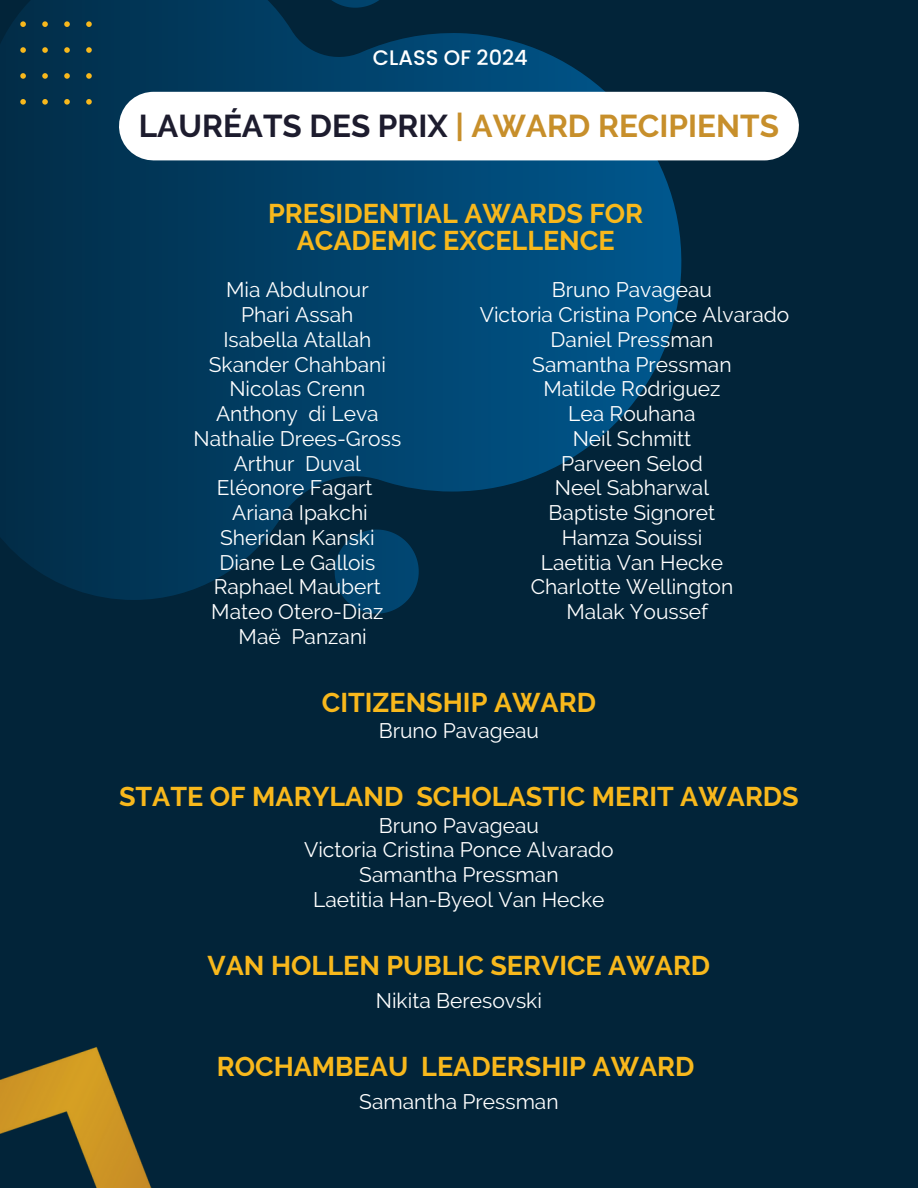
<style>
.page{position:relative;width:918px;height:1188px;background:#022439}
.page>*{position:absolute;margin:0;border:0;box-sizing:border-box;transform-origin:0 0}
.t1{font:700 31.5px "Raleway";color:#c78f2b}
.t2{font:700 27px/27px "Raleway";color:#f8b81c;text-align:center}
.t3{font:21px "Raleway";color:#fff}
.t4{font:500 21px "Poppins";color:#fff}
.s1{color:#1d1c2e}
</style>
<div class="page">
<svg style="left:0;top:0;width:683px;height:600px"></svg>
<svg style="left:335px;top:530px;width:84px;height:84px"></svg>
<svg style="left:314px;top:0;width:83px;height:8px"></svg>
<div style="left:153px;top:92px;width:612px;height:68px;background:#fff"></div>
<svg style="left:20px;top:21px;width:72px;height:84px;background:#113849"></svg>
<img style="left:0;top:1047px;width:152px;height:141px">
<p class="t4" style="left:373px;top:43px;width:156px">CLASS OF 2024</p>
<p class="t1" style="left:139px;top:107px;width:642px"><span class="s1">LAURÉATS DES PRIX</span> | AWARD RECIPIENTS</p>
<h3 class="t2" style="left:268px;top:200px;width:377px">PRESIDENTIAL AWARDS FOR<br>ACADEMIC EXCELLENCE</h3>
<h1 class="t3" style="left:226px;top:278px;width:144px">Mia Abdulnour</h1>
<h2 class="t3" style="left:241px;top:302px;width:114px">Phari Assah</h2>
<p class="t3" style="left:223px;top:327px;width:150px">Isabella Atallah</p>
<p class="t3" style="left:209px;top:352px;width:179px">Skander Chahbani</p>
<p class="t3" style="left:229px;top:377px;width:138px">Nicolas Crenn</p>
<p class="t3" style="left:216px;top:401px;width:164px">Anthony di Leva</p>
<p class="t3" style="left:194px;top:426px;width:209px">Nathalie Drees-Gross</p>
<p class="t3" style="left:234px;top:451px;width:129px">Arthur Duval</p>
<p class="t3" style="left:217px;top:476px;width:157px">Eléonore Fagart</p>
<p class="t3" style="left:232px;top:500px;width:137px">Ariana Ipakchi</p>
<p class="t3" style="left:220px;top:525px;width:156px">Sheridan Kanski</p>
<p class="t3" style="left:219px;top:550px;width:158px">Diane Le Gallois</p>
<p class="t3" style="left:214px;top:575px;width:169px">Raphael Maubert</p>
<p class="t3" style="left:211px;top:599px;width:174px">Mateo Otero-Diaz</p>
<p class="t3" style="left:239px;top:624px;width:130px">Maë Panzani</p>
<p class="t3" style="left:552px;top:278px;width:162px">Bruno Pavageau</p>
<p class="t3" style="left:480px;top:302px;width:311px">Victoria Cristina Ponce Alvarado</p>
<p class="t3" style="left:551px;top:327px;width:164px">Daniel Pressman</p>
<p class="t3" style="left:532px;top:352px;width:201px">Samantha Pressman</p>
<p class="t3" style="left:543px;top:377px;width:179px">Matilde Rodriguez</p>
<h2 class="t3" style="left:568px;top:401px;width:129px">Lea Rouhana</h2>
<p class="t3" style="left:573px;top:426px;width:120px">Neil Schmitt</p>
<h2 class="t3" style="left:561px;top:451px;width:143px">Parveen Selod</h2>
<p class="t3" style="left:555px;top:476px;width:156px">Neel Sabharwal</p>
<p class="t3" style="left:549px;top:500px;width:168px">Baptiste Signoret</p>
<p class="t3" style="left:562px;top:525px;width:142px">Hamza Souissi</p>
<p class="t3" style="left:541px;top:550px;width:184px">Laetitia Van Hecke</p>
<h2 class="t3" style="left:531px;top:575px;width:204px">Charlotte Wellington</h2>
<p class="t3" style="left:566px;top:599px;width:143px">Malak Youssef</p>
<p class="t2" style="left:322px;top:689px;width:276px">CITIZENSHIP AWARD</p>
<p class="t3" style="left:379px;top:719px;width:162px">Bruno Pavageau</p>
<p class="t2" style="left:119px;top:783px;width:681px">STATE OF MARYLAND SCHOLASTIC MERIT AWARDS</p>
<p class="t3" style="left:379px;top:813px;width:162px">Bruno Pavageau</p>
<p class="t3" style="left:304px;top:838px;width:311px">Victoria Cristina Ponce Alvarado</p>
<p class="t3" style="left:359px;top:862px;width:201px">Samantha Pressman</p>
<p class="t3" style="left:313px;top:887px;width:293px">Laetitia Han-Byeol Van Hecke</p>
<p class="t2" style="left:208px;top:952px;width:504px">VAN HOLLEN PUBLIC SERVICE AWARD</p>
<p class="t3" style="left:376px;top:988px;width:168px">Nikita Beresovski</p>
<p class="t2" style="left:217px;top:1053px;width:479px">ROCHAMBEAU LEADERSHIP AWARD</p>
<p class="t3" style="left:359px;top:1090px;width:201px">Samantha Pressman</p>
</div>
